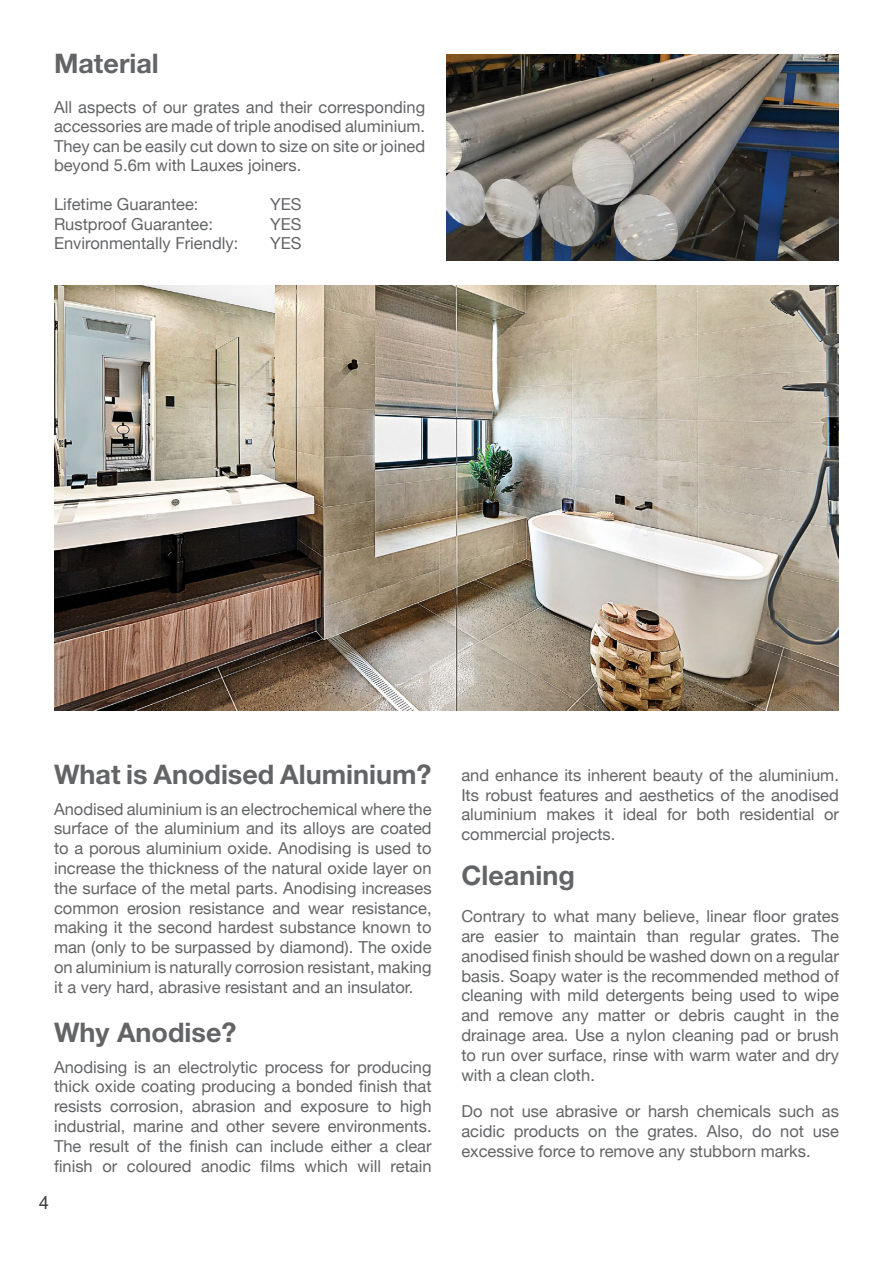
<style>
.page{position:relative;width:893px;height:1263px;background:#fff}
.page>*{position:absolute;margin:0;border:0;box-sizing:border-box;transform-origin:0 0}
.t1{font:700 27px "Helvetica Neue LT Std";color:#636466}
.t2{font:18px "Arial";color:#414042}
.t3{font:16.5px/19.8px "Helvetica Neue";color:#636466;text-align:justify}
</style>
<div class="page">
<img style="left:446px;top:54px;width:393px;height:207px">
<img style="left:54px;top:285px;width:785px;height:425px">
<h1 class="t1" style="left:54px;top:47px;width:106px">Material</h1>
<p class="t3" style="left:54px;top:97px;width:373px">All aspects of our grates and their corresponding accessories are made of triple anodised aluminium.<br>They can be easily cut down to size on site or joined beyond 5.6m with Lauxes joiners.</p>
<p class="t3" style="left:54px;top:194px;width:146px">Lifetime Guarantee:</p>
<p class="t3" style="left:270px;top:194px;width:33px">YES</p>
<p class="t3" style="left:54px;top:214px;width:160px">Rustproof Guarantee:</p>
<p class="t3" style="left:270px;top:214px;width:33px">YES</p>
<p class="t3" style="left:54px;top:233px;width:186px">Environmentally Friendly:</p>
<p class="t3" style="left:270px;top:233px;width:33px">YES</p>
<h1 class="t1" style="left:54px;top:758px;width:379px">What is Anodised Aluminium?</h1>
<p class="t3" style="left:54px;top:799px;width:379px">Anodised aluminium is an electrochemical where the surface of the aluminium and its alloys are coated to a porous aluminium oxide. Anodising is used to increase the thickness of the natural oxide layer on the surface of the metal parts. Anodising increases common erosion resistance and wear resistance, making it the second hardest substance known to man (only to be surpassed by diamond). The oxide on aluminium is naturally corrosion resistant, making it a very hard, abrasive resistant and an insulator.</p>
<h1 class="t1" style="left:54px;top:1016px;width:184px">Why Anodise?</h1>
<p class="t3" style="left:54px;top:1056px;width:379px">Anodising is an electrolytic process for producing thick oxide coating producing a bonded finish that resists corrosion, abrasion and exposure to high industrial, marine and other severe environments.<br>The result of the finish can include either a clear finish or coloured anodic films which will retain</p>
<p class="t2" style="left:39px;top:1190px;width:12px">4</p>
<p class="t3" style="left:461px;top:765px;width:379px">and enhance its inherent beauty of the aluminium.<br>Its robust features and aesthetics of the anodised aluminium makes it ideal for both residential or commercial projects.</p>
<h1 class="t1" style="left:461px;top:859px;width:115px">Cleaning</h1>
<p class="t3" style="left:461px;top:906px;width:379px">Contrary to what many believe, linear floor grates are easier to maintain than regular grates. The anodised finish should be washed down on a regular basis. Soapy water is the recommended method of cleaning with mild detergents being used to wipe and remove any matter or debris caught in the drainage area. Use a nylon cleaning pad or brush to run over surface, rinse with warm water and dry with a clean cloth.</p>
<p class="t3" style="left:461px;top:1101px;width:379px">Do not use abrasive or harsh chemicals such as acidic products on the grates. Also, do not use excessive force to remove any stubborn marks.</p>
</div>
